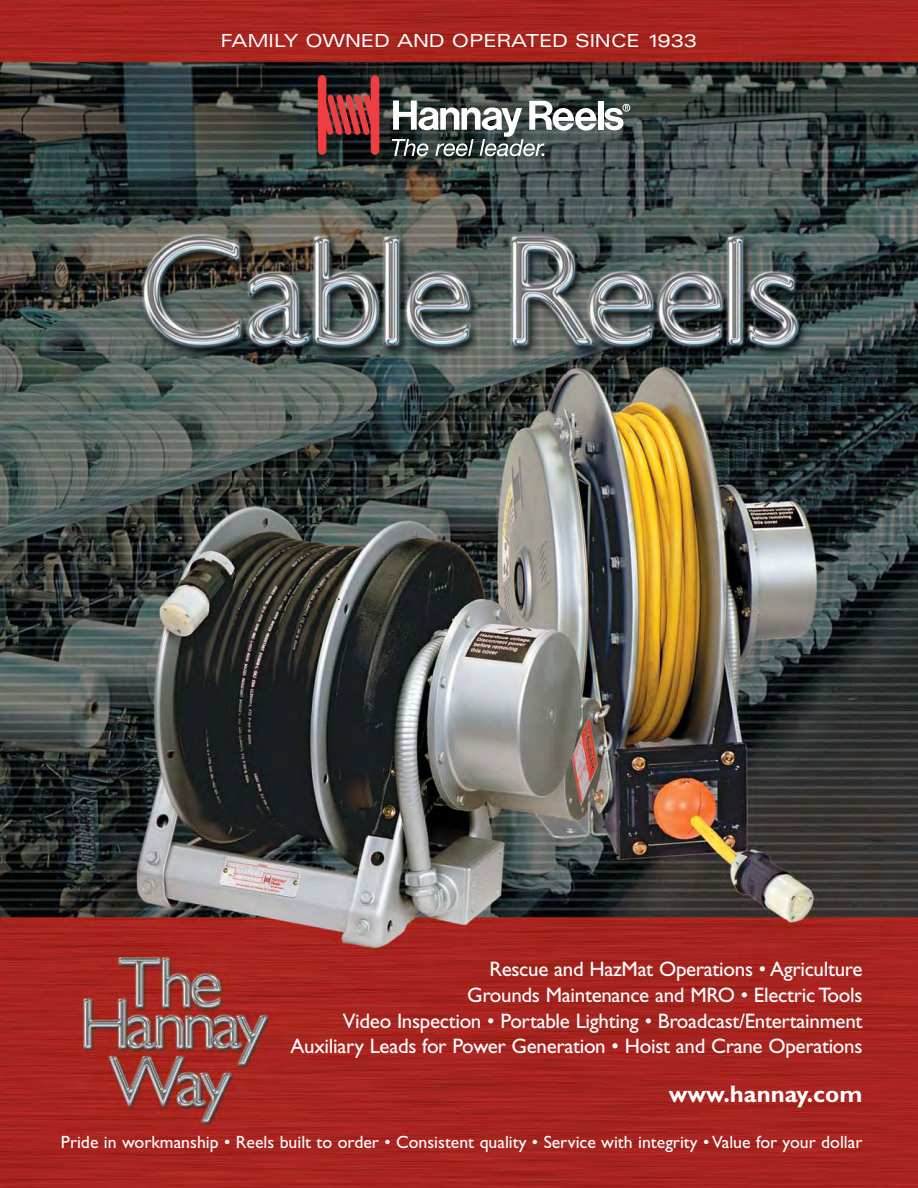
<style>
.page{position:relative;width:918px;height:1188px;background:#fff}
.page>*{position:absolute;margin:0;border:0;box-sizing:border-box;transform-origin:0 0}
.t1{font:700 24px "Gill Sans";color:#fff}
.t2{font:21px/25.7px "Gill Sans";letter-spacing:-.015em;color:#fff;text-align:right}
.t3{font:expanded 18px "Univers";letter-spacing:-.01em;color:#fff}
.t4{font:17.85px "Gill Sans";color:#fff}
</style>
<div class="page">
<img style="left:0;top:0;width:918px;height:1188px">
<div style="left:318px;top:75px;width:8px;height:80px;background:#ef3e42;border-radius:4px"></div>
<div style="left:371px;top:75px;width:8px;height:80px;background:#ef3e42;border-radius:4px"></div>
<svg style="left:326px;top:94px;width:45px;height:41px;background:#ad393b"></svg>
<div style="left:598px;top:101px;width:5px;height:29px;background:#fff"></div>
<div style="left:623px;top:104px;width:7px;height:8px;border:1px solid #fff;border-radius:50%"></div>
<svg style="left:604px;top:105px;width:24px;height:26px"></svg>
<svg style="left:392px;top:101px;width:205px;height:55px"></svg>
<p class="t3" style="left:221px;top:34px;width:478px">FAMILY OWNED AND OPERATED SINCE 1933</p>
<p class="t2" style="left:291px;top:959px;width:574px">Rescue and HazMat Operations • Agriculture<br>Grounds Maintenance and MRO • Electric Tools<br>Video Inspection • Portable Lighting • Broadcast/Entertainment Auxiliary Leads for Power Generation • Hoist and Crane Operations</p>
<p class="t1" style="left:669px;top:1086px;width:195px">www.hannay.com</p>
<p class="t4" style="left:61px;top:1136px;width:803px">Pride in workmanship • Reels built to order • Consistent quality • Service with integrity • Value for your dollar</p>
</div>
